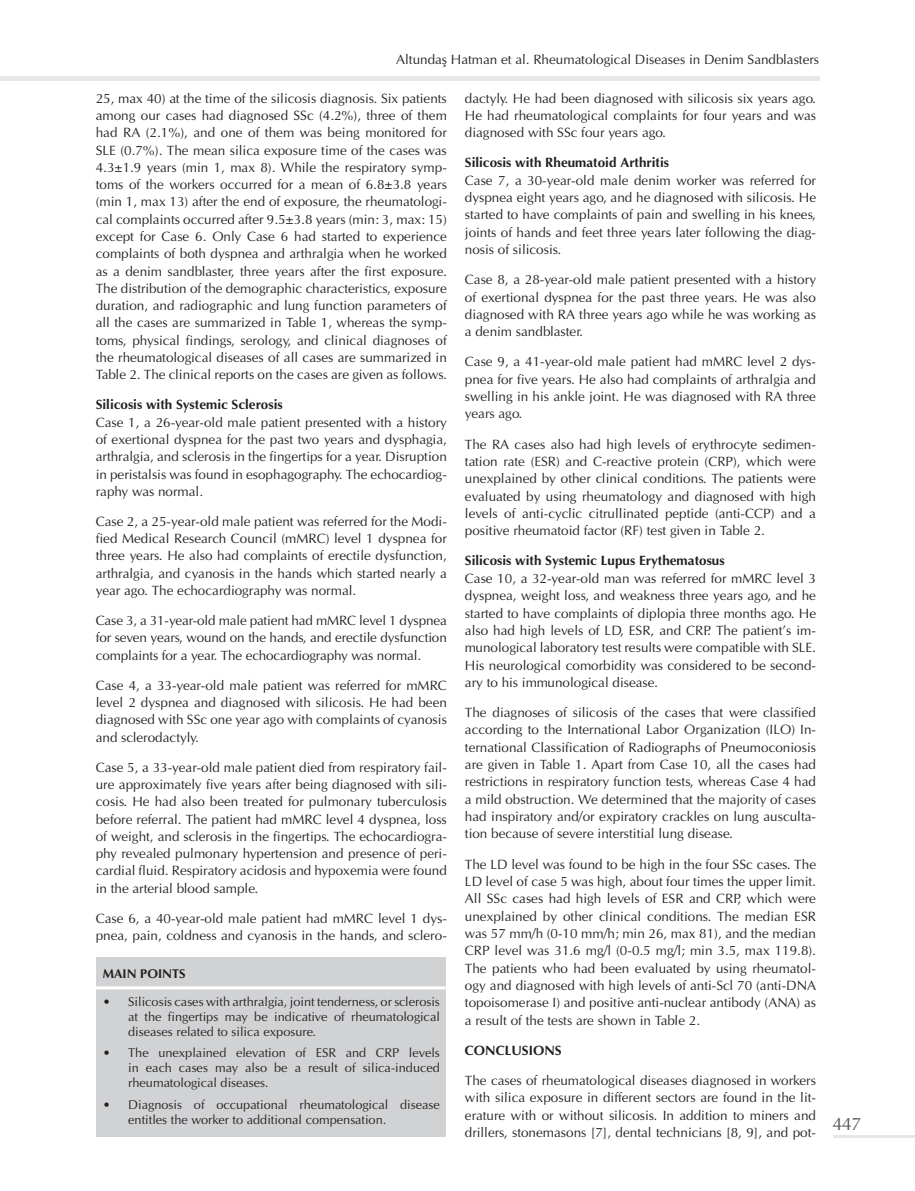
<style>
.page{position:relative;width:915px;height:1191px;background:#fff}
.page>*{position:absolute;margin:0;border:0;box-sizing:border-box;transform-origin:0 0}
.t1{font:18px "Optima Normal Tr";color:#57585a}
.t2{font:13.5px/17.4px "Optima Normal Tr";color:#231f20;text-align:justify}
.t3{font:13.5px "Optima Bold Tr";color:#231f20}
.t4{font:12.75px/15px "Optima Normal Tr";color:#231f20;text-align:justify}
.t5{font:12.75px "Optima Bold Tr";color:#231f20}
</style>
<div class="page">
<div style="left:96px;top:957px;width:349px;height:180px;background:#d1d2d4"></div>
<hr style="left:96px;top:986px;width:349px;height:3px;background:#fff">
<hr style="left:0;top:77px;width:819px;height:4px;background:#e6e7e9">
<hr style="left:833px;top:1135px;width:81px;height:3px;background:#e6e7e9">
<p class="t2" style="left:396px;top:51px;width:424px">Altundaş Hatman et al. Rheumatological Diseases in Denim Sandblasters</p>
<p class="t2" style="left:96px;top:89px;width:352px">25, max 40) at the time of the silicosis diagnosis. Six patients among our cases had diagnosed SSc (4.2%), three of them had RA (2.1%), and one of them was being monitored for SLE (0.7%). The mean silica exposure time of the cases was 4.3±1.9 years (min 1, max 8). While the respiratory symp&shy;toms of the workers occurred for a mean of 6.8±3.8 years (min 1, max 13) after the end of exposure, the rheumatologi&shy;cal complaints occurred after 9.5±3.8 years (min: 3, max: 15) except for Case 6. Only Case 6 had started to experience complaints of both dyspnea and arthralgia when he worked as a denim sandblaster, three years after the first exposure.<br>The distribution of the demographic characteristics, exposure duration, and radiographic and lung function parameters of all the cases are summarized in Table 1, whereas the symp&shy;toms, physical findings, serology, and clinical diagnoses of the rheumatological diseases of all cases are summarized in Table 2. The clinical reports on the cases are given as follows.</p>
<p class="t3" style="left:96px;top:396px;width:188px">Silicosis with Systemic Sclerosis</p>
<p class="t2" style="left:96px;top:413px;width:352px">Case 1, a 26-year-old male patient presented with a history of exertional dyspnea for the past two years and dysphagia, arthralgia, and sclerosis in the fingertips for a year. Disruption in peristalsis was found in esophagography. The echocardiog&shy;raphy was normal.</p>
<p class="t2" style="left:96px;top:513px;width:352px">Case 2, a 25-year-old male patient was referred for the Modi&shy;fied Medical Research Council (mMRC) level 1 dyspnea for three years. He also had complaints of erectile dysfunction, arthralgia, and cyanosis in the hands which started nearly a year ago. The echocardiography was normal.</p>
<p class="t2" style="left:96px;top:612px;width:352px">Case 3, a 31-year-old male patient had mMRC level 1 dyspnea for seven years, wound on the hands, and erectile dysfunction complaints for a year. The echocardiography was normal.</p>
<p class="t2" style="left:96px;top:676px;width:352px">Case 4, a 33-year-old male patient was referred for mMRC level 2 dyspnea and diagnosed with silicosis. He had been diagnosed with SSc one year ago with complaints of cyanosis and sclerodactyly.</p>
<p class="t2" style="left:96px;top:758px;width:352px">Case 5, a 33-year-old male patient died from respiratory fail&shy;ure approximately five years after being diagnosed with sili&shy;cosis. He had also been treated for pulmonary tuberculosis before referral. The patient had mMRC level 4 dyspnea, loss of weight, and sclerosis in the fingertips. The echocardiogra&shy;phy revealed pulmonary hypertension and presence of peri&shy;cardial fluid. Respiratory acidosis and hypoxemia were found in the arterial blood sample.</p>
<p class="t2" style="left:96px;top:909px;width:352px">Case 6, a 40-year-old male patient had mMRC level 1 dys&shy;pnea, pain, coldness and cyanosis in the hands, and sclero-</p>
<p class="t5" style="left:103px;top:966px;width:84px">MAIN POINTS</p>
<p class="t4" style="left:128px;top:994px;width:313px;text-indent:-26px">• Silicosis cases with arthralgia, joint tenderness, or sclerosis at the fingertips may be indicative of rheumatological diseases related to silica exposure.</p>
<p class="t4" style="left:128px;top:1045px;width:313px;text-indent:-26px">• The unexplained elevation of ESR and CRP levels in each cases may also be a result of silica-induced rheumatological diseases.</p>
<p class="t4" style="left:128px;top:1097px;width:313px;text-indent:-26px">• Diagnosis of occupational rheumatological disease entitles the worker to additional compensation.</p>
<p class="t2" style="left:464px;top:89px;width:352px">dactyly. He had been diagnosed with silicosis six years ago.<br>He had rheumatological complaints for four years and was diagnosed with SSc four years ago.</p>
<p class="t3" style="left:464px;top:154px;width:206px">Silicosis with Rheumatoid Arthritis</p>
<p class="t2" style="left:464px;top:171px;width:352px">Case 7, a 30-year-old male denim worker was referred for dyspnea eight years ago, and he diagnosed with silicosis. He started to have complaints of pain and swelling in his knees, joints of hands and feet three years later following the diag&shy;nosis of silicosis.</p>
<p class="t2" style="left:464px;top:271px;width:352px">Case 8, a 28-year-old male patient presented with a history of exertional dyspnea for the past three years. He was also diagnosed with RA three years ago while he was working as a denim sandblaster.</p>
<p class="t2" style="left:464px;top:353px;width:352px">Case 9, a 41-year-old male patient had mMRC level 2 dys&shy;pnea for five years. He also had complaints of arthralgia and swelling in his ankle joint. He was diagnosed with RA three years ago.</p>
<p class="t2" style="left:464px;top:435px;width:352px">The RA cases also had high levels of erythrocyte sedimen&shy;tation rate (ESR) and C-reactive protein (CRP), which were unexplained by other clinical conditions. The patients were evaluated by using rheumatology and diagnosed with high levels of anti-cyclic citrullinated peptide (anti-CCP) and a positive rheumatoid factor (RF) test given in Table 2.</p>
<p class="t3" style="left:464px;top:552px;width:261px">Silicosis with Systemic Lupus Erythematosus</p>
<p class="t2" style="left:464px;top:569px;width:352px">Case 10, a 32-year-old man was referred for mMRC level 3 dyspnea, weight loss, and weakness three years ago, and he started to have complaints of diplopia three months ago. He also had high levels of LD, ESR, and CRP. The patient’s im&shy;munological laboratory test results were compatible with SLE.<br>His neurological comorbidity was considered to be second&shy;ary to his immunological disease.</p>
<p class="t2" style="left:464px;top:704px;width:352px">The diagnoses of silicosis of the cases that were classified according to the International Labor Organization (ILO) In&shy;ternational Classification of Radiographs of Pneumoconiosis are given in Table 1. Apart from Case 10, all the cases had restrictions in respiratory function tests, whereas Case 4 had a mild obstruction. We determined that the majority of cases had inspiratory and/or expiratory crackles on lung ausculta&shy;tion because of severe interstitial lung disease.</p>
<p class="t2" style="left:464px;top:855px;width:352px">The LD level was found to be high in the four SSc cases. The LD level of case 5 was high, about four times the upper limit.<br>All SSc cases had high levels of ESR and CRP, which were unexplained by other clinical conditions. The median ESR was 57 mm/h (0-10 mm/h; min 26, max 81), and the median CRP level was 31.6 mg/l (0-0.5 mg/l; min 3.5, max 119.8).<br>The patients who had been evaluated by using rheumatol&shy;ogy and diagnosed with high levels of anti-Scl 70 (anti-DNA topoisomerase I) and positive anti-nuclear antibody (ANA) as a result of the tests are shown in Table 2.</p>
<p class="t3" style="left:464px;top:1041px;width:98px">CONCLUSIONS</p>
<p class="t2" style="left:464px;top:1071px;width:352px">The cases of rheumatological diseases diagnosed in workers with silica exposure in different sectors are found in the lit&shy;erature with or without silicosis. In addition to miners and drillers, stonemasons [7], dental technicians [8, 9], and pot-</p>
<p class="t1" style="left:832px;top:1113px;width:30px">447</p>
</div>
